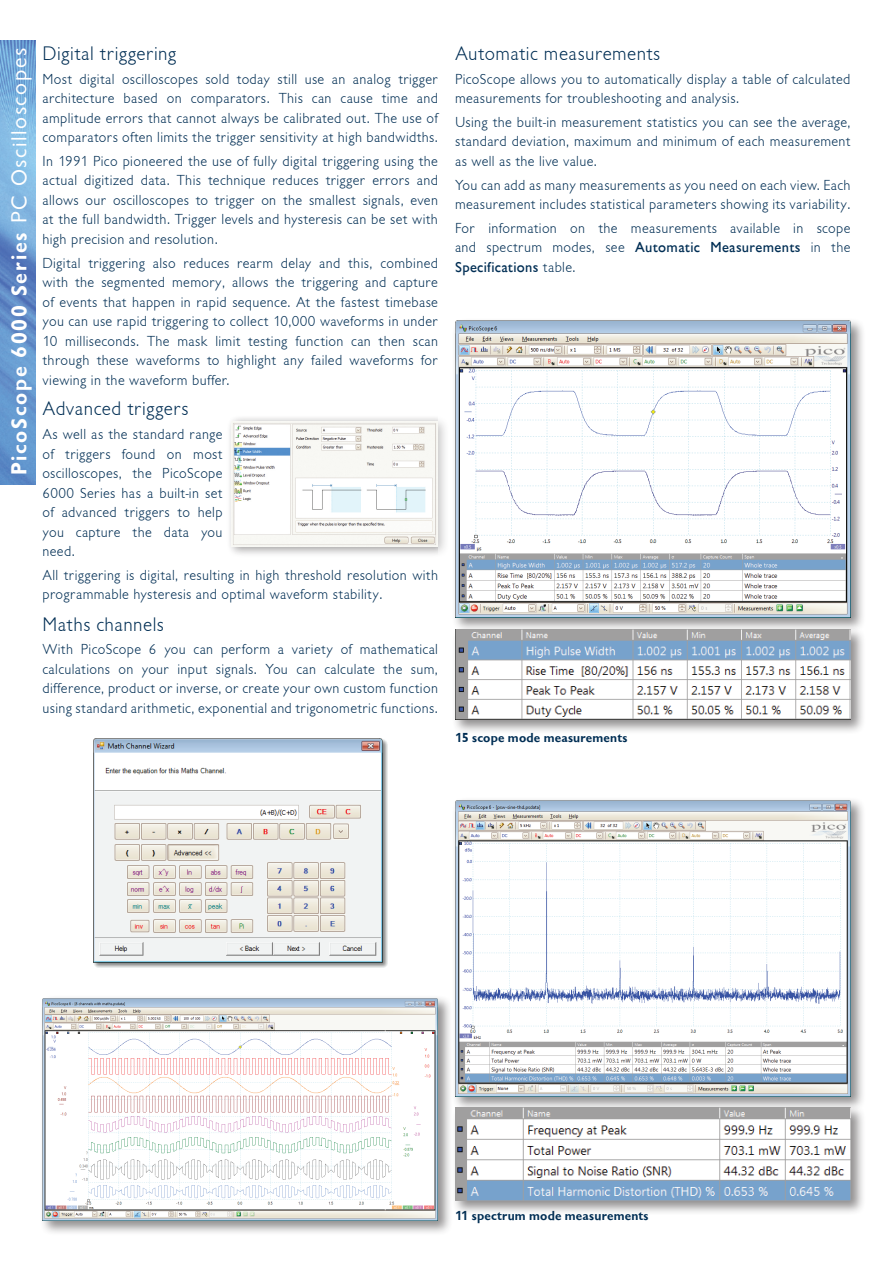
<style>
.page{position:relative;width:893px;height:1263px;background:#fff}
.page>*{position:absolute;margin:0;border:0;box-sizing:border-box;transform-origin:0 0}
.t1{font:700 22.5px "Chantilly";letter-spacing:.075em;color:#fff}
.t2{font:300 20.25px "Chantilly";letter-spacing:.025em;color:#002e54}
.t3{font:300 15px/19.5px "Chantilly";letter-spacing:.025em;color:#002e54;text-align:justify}
.t4{font:700 13.5px "Chantilly";letter-spacing:.015em;color:#002e54}
.s1{font-weight:400}
.s2{font-weight:500}
</style>
<div class="page">
<img style="left:0;top:40px;width:36px;height:445px">
<div style="left:452px;top:797px;width:414px;height:315px;background:#231f20;opacity:.5"></div>
<img style="left:455px;top:800px;width:395px;height:297px">
<div style="left:452px;top:318px;width:414px;height:314px;background:#231f20;opacity:.5"></div>
<img style="left:455px;top:320px;width:395px;height:297px">
<img style="left:93px;top:738px;width:294px;height:229px">
<div style="left:452px;top:627px;width:414px;height:107px;background:#231f20;opacity:.5"></div>
<img style="left:455px;top:630px;width:395px;height:89px">
<div style="left:452px;top:1104px;width:414px;height:111px;background:#231f20;opacity:.5"></div>
<img style="left:455px;top:1107px;width:395px;height:93px">
<div style="left:40px;top:995px;width:413px;height:241px;background:#231f20;opacity:.5"></div>
<img style="left:43px;top:998px;width:395px;height:222px">
<div style="left:226px;top:415px;width:224px;height:143px;background:#231f20;opacity:.25"></div>
<div style="left:227px;top:414px;width:211px;height:142px;background:#231f20;opacity:.25"></div>
<img style="left:232px;top:421px;width:206px;height:125px">
<h1 class="t1" style="left:6px;top:475px;width:429px;rotate:-90deg">PicoScope 6000 Series <span class="s1">PC Oscilloscopes</span></h1>
<h2 class="t2" style="left:43px;top:43px;width:135px">Digital triggering</h2>
<p class="t3" style="left:43px;top:69px;width:397px">Most digital oscilloscopes sold today still use an analog trigger architecture based on comparators. This can cause time and amplitude errors that cannot always be calibrated out. The use of comparators often limits the trigger sensitivity at high bandwidths.</p>
<p class="t3" style="left:43px;top:152px;width:397px">In 1991 Pico pioneered the use of fully digital triggering using the actual digitized data. This technique reduces trigger errors and allows our oscilloscopes to trigger on the smallest signals, even at the full bandwidth. Trigger levels and hysteresis can be set with high precision and resolution.</p>
<p class="t3" style="left:43px;top:253px;width:397px">Digital triggering also reduces rearm delay and this, combined with the segmented memory, allows the triggering and capture of events that happen in rapid sequence. At the fastest timebase you can use rapid triggering to collect 10,000 waveforms in under 10 milliseconds. The mask limit testing function can then scan through these waveforms to highlight any failed waveforms for viewing in the waveform buffer.</p>
<h2 class="t2" style="left:43px;top:398px;width:147px">Advanced triggers</h2>
<p class="t3" style="left:43px;top:425px;width:182px">As well as the standard range of triggers found on most oscilloscopes, the PicoScope 6000 Series has a built-in set of advanced triggers to help you capture the data you need.</p>
<p class="t3" style="left:43px;top:565px;width:397px">All triggering is digital, resulting in high threshold resolution with programmable hysteresis and optimal waveform stability.</p>
<h2 class="t2" style="left:43px;top:613px;width:123px">Maths channels</h2>
<p class="t3" style="left:43px;top:640px;width:397px">With PicoScope 6 you can perform a variety of mathematical calculations on your input signals. You can calculate the sum, difference, product or inverse, or create your own custom function using standard arithmetic, exponential and trigonometric functions.</p>
<h2 class="t2" style="left:455px;top:43px;width:207px">Automatic measurements</h2>
<p class="t3" style="left:455px;top:69px;width:397px">PicoScope allows you to automatically display a table of calculated measurements for troubleshooting and analysis.</p>
<p class="t3" style="left:455px;top:113px;width:397px">Using the built-in measurement statistics you can see the average, standard deviation, maximum and minimum of each measurement as well as the live value.</p>
<p class="t3" style="left:455px;top:175px;width:397px">You can add as many measurements as you need on each view. Each measurement includes statistical parameters showing its variability.</p>
<p class="t3" style="left:455px;top:219px;width:397px">For information on the measurements available in scope and spectrum modes, see <span class="s2">Automatic Measurements</span> in the <span class="s2">Specifications</span> table.</p>
<p class="t4" style="left:455px;top:730px;width:174px">15 scope mode measurements</p>
<p class="t4" style="left:455px;top:1208px;width:195px">11 spectrum mode measurements</p>
</div>
